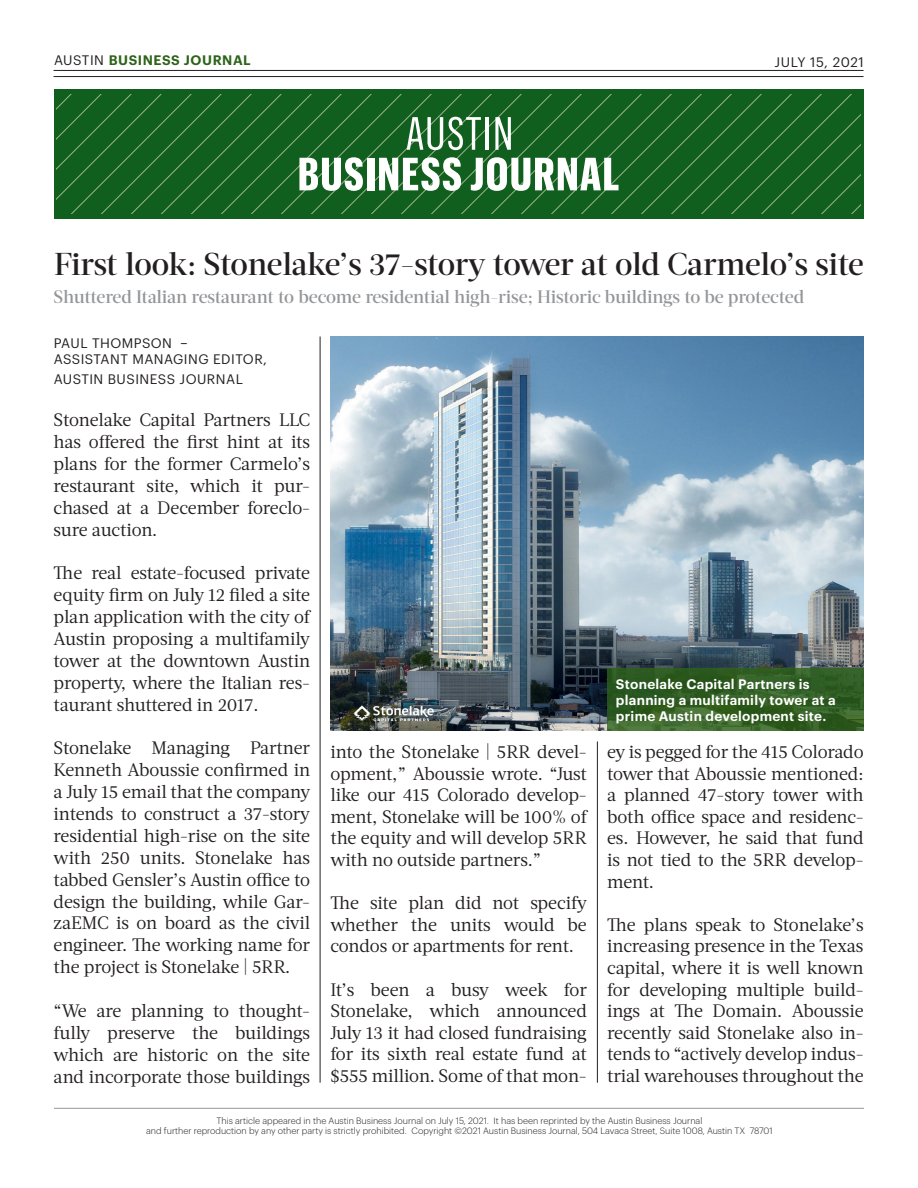
<style>
.page{position:relative;width:918px;height:1188px;background:#fff}
.page>*{position:absolute;margin:0;border:0;box-sizing:border-box;transform-origin:0 0}
.t1{font:500 31.5px "Acta Headline";letter-spacing:-.015em;color:#231f20}
.t2{font:18px/21.9px "Acta";letter-spacing:-.01em;color:#231f20;text-align:justify}
.t3{font:500 18px "Acta Headline";letter-spacing:-.015em;color:#939598}
.t4{font:600 13.5px/16.2px "Graphik";letter-spacing:.02em;color:#fff}
.t5{font:13.5px/16.5px "Graphik";letter-spacing:.035em;color:#231f20}
.t6{font:600 13.5px "Graphik";letter-spacing:.04em;color:#2d631a}
.t7{font:300 9px "Graphik";color:#231f20}
.s1{font-weight:400;color:#231f20}
</style>
<div class="page">
<div style="left:54px;top:89px;width:810px;height:130px;background:#105f1e"></div>
<svg style="left:57px;top:94px;width:393px;height:119px"></svg>
<svg style="left:450px;top:94px;width:410px;height:119px"></svg>
<hr style="left:54px;top:70px;width:810px;height:1px;background:#231f20">
<hr style="left:54px;top:76px;width:810px;height:1px;background:#231f20">
<hr style="left:597px;top:741px;width:1px;height:342px;background:#231f20">
<hr style="left:320px;top:336px;width:1px;height:747px;background:#231f20">
<svg style="left:407px;top:117px;width:74px;height:33px"></svg>
<hr style="left:486px;top:117px;width:3px;height:33px;background:#fff">
<svg style="left:495px;top:117px;width:16px;height:33px"></svg>
<svg style="left:299px;top:157px;width:64px;height:34px"></svg>
<div style="left:367px;top:158px;width:7px;height:32px;background:#fff"></div>
<svg style="left:379px;top:157px;width:82px;height:34px"></svg>
<svg style="left:471px;top:157px;width:148px;height:34px"></svg>
<img style="left:330px;top:336px;width:534px;height:395px">
<svg style="left:607px;top:668px;width:257px;height:63px;background:#325f24"></svg>
<hr style="left:54px;top:1108px;width:810px;height:1px;background:#939598">
<p class="t6" style="left:54px;top:50px;width:198px"><span class="s1">AUSTIN</span> BUSINESS JOURNAL</p>
<p class="t5" style="left:775px;top:53px;width:91px">JULY 15, 2021</p>
<p class="t1" style="left:54px;top:245px;width:811px">First look: Stonelake’s 37-story tower at old Carmelo’s site</p>
<p class="t3" style="left:54px;top:287px;width:752px">Shuttered Italian restaurant to become residential high-rise; Historic buildings to be protected</p>
<p class="t5" style="left:54px;top:333px;width:215px">PAUL THOMPSON –<br>ASSISTANT MANAGING EDITOR,</p>
<p class="t5" style="left:54px;top:370px;width:191px">AUSTIN BUSINESS JOURNAL</p>
<p class="t2" style="left:54px;top:409px;width:258px">Stonelake Capital Partners LLC has offered the first hint at its plans for the former Carmelo’s restaurant site, which it pur&shy;chased at a December foreclo&shy;sure auction.</p>
<p class="t2" style="left:54px;top:562px;width:258px">The real estate-focused private equity firm on July 12 filed a site plan application with the city of Austin proposing a multifamily tower at the downtown Austin property, where the Italian res&shy;taurant shuttered in 2017.</p>
<p class="t2" style="left:54px;top:737px;width:258px">Stonelake Managing Partner Kenneth Aboussie confirmed in a July 15 email that the company intends to construct a 37-story residential high-rise on the site with 250 units. Stonelake has tabbed Gensler’s Austin office to design the building, while Gar&shy;zaEMC is on board as the civil engineer. The working name for the project is Stonelake | 5RR.</p>
<p class="t2" style="left:54px;top:1000px;width:258px">“We are planning to thought&shy;fully preserve the buildings which are historic on the site and incorporate those buildings</p>
<p class="t4" style="left:616px;top:675px;width:221px">Stonelake Capital Partners is planning a multifamily tower at a prime Austin development site.</p>
<p class="t2" style="left:330px;top:741px;width:258px">into the Stonelake | 5RR devel&shy;opment,” Aboussie wrote. “Just like our 415 Colorado develop&shy;ment, Stonelake will be 100% of the equity and will develop 5RR with no outside partners.”</p>
<p class="t2" style="left:330px;top:892px;width:258px">The site plan did not specify whether the units would be condos or apartments for rent.</p>
<p class="t2" style="left:330px;top:979px;width:258px">It’s been a busy week for Stonelake, which announced July 13 it had closed fundraising for its sixth real estate fund at $555 million. Some of that mon-</p>
<p class="t2" style="left:607px;top:741px;width:258px">ey is pegged for the 415 Colorado tower that Aboussie mentioned: a planned 47-story tower with both office space and residenc&shy;es. However, he said that fund is not tied to the 5RR develop&shy;ment.</p>
<p class="t2" style="left:607px;top:914px;width:258px">The plans speak to Stonelake’s increasing presence in the Texas capital, where it is well known for developing multiple build&shy;ings at The Domain. Aboussie recently said Stonelake also in&shy;tends to “actively develop indus&shy;trial warehouses throughout the</p>
<p class="t7" style="left:217px;top:1114px;width:487px">This article appeared in the Austin Business Journal on July 15, 2021. It has been reprinted by the Austin Business Journal</p>
<p class="t7" style="left:146px;top:1124px;width:628px">and further reproduction by any other party is strictly prohibited. Copyright ©2021 Austin Business Journal, 504 Lavaca Street, Suite 1008, Austin TX 78701</p>
</div>
